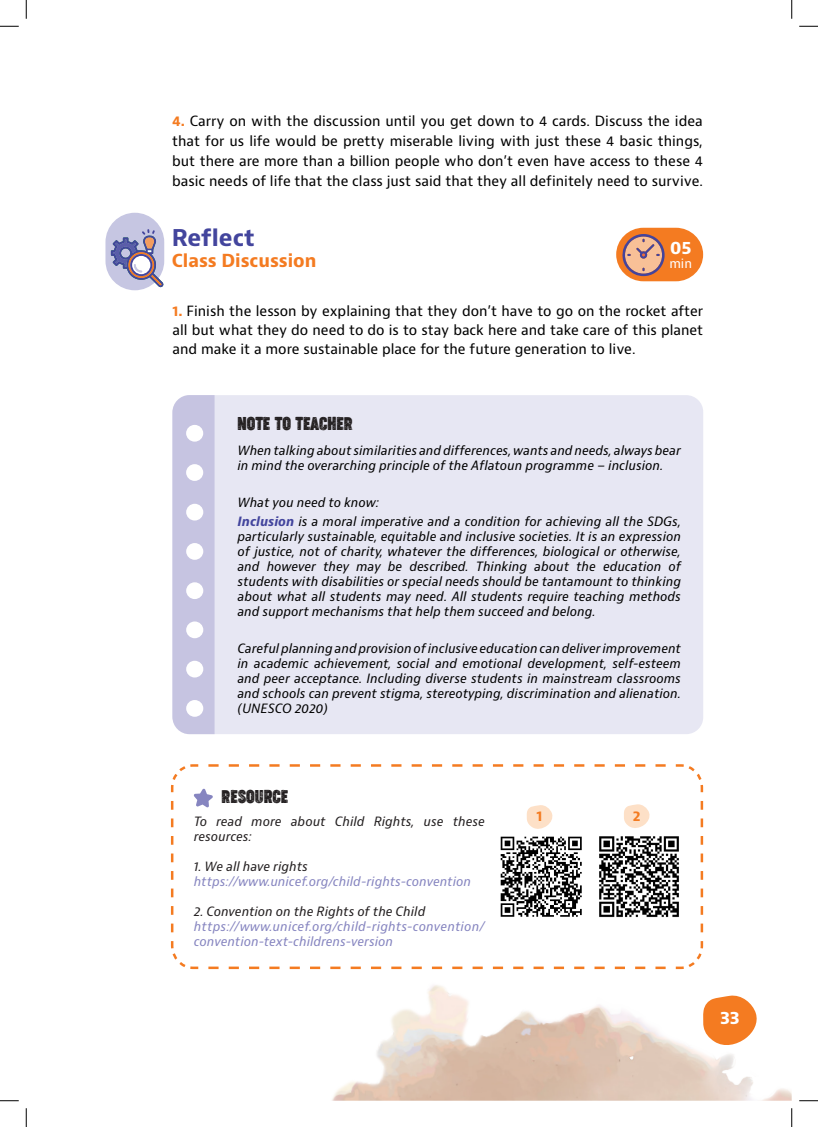
<style>
.page{position:relative;width:818px;height:1127px;background:#fff}
.page>*{position:absolute;margin:0;border:0;box-sizing:border-box;transform-origin:0 0}
.t1{font:700 22.5px "Bernino Sans";color:#43459d}
.Body{font:17.5px "Cocogoose Compressed Trial Letter";color:#231f20}
.t2{font:700 17.5px "Bernino Sans";color:#f47b21}
.t3{font:700 17.5px "Bernino Sans";color:#fff}
.New_body{font:13.75px/20px "Bernino Sans";color:#000;text-align:justify}
.New_body-2{font:700 13.75px "Bernino Sans";color:#f47b21}
.Body-2{font:italic 12.5px/15px "Bernino Sans";color:#000;text-align:justify}
.Notes_Keywords_Tip_B{font:italic 12.5px/15px "Bernino Sans";color:#8685c0}
.Notes_Keywords_Tip_B-2{font:italic 12.5px/15px "Bernino Sans";color:#231f20}
.t4{font:12.5px "Bernino Sans";color:#fff}
.s1{font-weight:700;color:#f47b21}
.s2{font-weight:700;color:#43459d}
</style>
<div class="page">
<div style="left:105px;top:213px;width:59px;height:77px;background:#c6c6e2;border-radius:29px"></div>
<svg style="left:111px;top:229px;width:53px;height:59px"></svg>
<svg style="left:616px;top:228px;width:87px;height:53px;background:#e69561"></svg>
<div style="left:172px;top:395px;width:531px;height:339px;background:#e7e7f3;border-radius:17px"></div>
<svg style="left:172px;top:395px;width:43px;height:339px;background:#c7c5e1"></svg>
<div style="left:186px;top:503px;width:17px;height:17px;background:#fff;border-radius:50%"></div>
<div style="left:186px;top:660px;width:17px;height:17px;background:#fff;border-radius:50%"></div>
<div style="left:186px;top:543px;width:17px;height:16px;background:#fff;border-radius:50%"></div>
<div style="left:186px;top:425px;width:17px;height:16px;background:#fff;border-radius:50%"></div>
<div style="left:186px;top:699px;width:17px;height:17px;background:#fff;border-radius:50%"></div>
<div style="left:186px;top:582px;width:17px;height:17px;background:#fff;border-radius:50%"></div>
<div style="left:186px;top:464px;width:17px;height:17px;background:#fff;border-radius:50%"></div>
<div style="left:186px;top:621px;width:17px;height:17px;background:#fff;border-radius:50%"></div>
<img style="left:332px;top:985px;width:460px;height:115px">
<svg style="left:170px;top:764px;width:534px;height:206px"></svg>
<svg style="left:194px;top:788px;width:19px;height:19px"></svg>
<div style="left:498px;top:833px;width:88px;height:87px;background:#fff"></div>
<img style="left:500px;top:836px;width:82px;height:81px">
<svg style="left:527px;top:804px;width:26px;height:26px"></svg>
<div style="left:595px;top:833px;width:88px;height:86px;background:#fff"></div>
<img style="left:599px;top:836px;width:80px;height:81px">
<svg style="left:624px;top:803px;width:26px;height:26px"></svg>
<svg style="left:0;top:25px;width:19px;height:2px"></svg>
<svg style="left:799px;top:25px;width:19px;height:2px"></svg>
<svg style="left:0;top:1100px;width:19px;height:1px"></svg>
<svg style="left:799px;top:1100px;width:19px;height:1px"></svg>
<svg style="left:25px;top:0;width:2px;height:19px"></svg>
<svg style="left:25px;top:1108px;width:2px;height:18px"></svg>
<svg style="left:791px;top:0;width:1px;height:19px"></svg>
<svg style="left:791px;top:1108px;width:1px;height:18px"></svg>
<p class="New_body" style="left:172px;top:111px;width:532px"><span class="s1">4.</span> Carry on with the discussion until you get down to 4 cards. Discuss the idea that for us life would be pretty miserable living with just these 4 basic things, but there are more than a billion people who don’t even have access to these 4 basic needs of life that the class just said that they all definitely need to survive.</p>
<p class="t1" style="left:172px;top:223px;width:85px">Reflect</p>
<p class="t2" style="left:172px;top:249px;width:146px">Class Discussion</p>
<p class="t3" style="left:670px;top:236px;width:24px">05</p>
<p class="t4" style="left:669px;top:255px;width:24px">min</p>
<p class="New_body" style="left:172px;top:302px;width:532px;line-height:18.8px"><span class="s1">1.</span> Finish the lesson by explaining that they don’t have to go on the rocket after all but what they do need to do is to stay back here and take care of this planet and make it a more sustainable place for the future generation to live.</p>
<p class="Body" style="left:237px;top:411px;width:117px">NOTE TO TEACHER</p>
<p class="Body-2" style="left:237px;top:443px;width:445px">When talking about similarities and differences, wants and needs, always bear in mind the overarching principle of the Aflatoun programme – inclusion.</p>
<p class="Body-2" style="left:237px;top:495px;width:143px">What you need to know:</p>
<p class="Body-2" style="left:237px;top:514px;width:445px"><span class="s2">Inclusion</span> is a moral imperative and a condition for achieving all the SDGs, particularly sustainable, equitable and inclusive societies. It is an expression of justice, not of charity, whatever the differences, biological or otherwise, and however they may be described. Thinking about the education of students with disabilities or special needs should be tantamount to thinking about what all students may need. All students require teaching methods and support mechanisms that help them succeed and belong.</p>
<p class="Body-2" style="left:237px;top:641px;width:445px">Careful planning and provision of inclusive education can deliver improvement in academic achievement, social and emotional development, self-esteem and peer acceptance. Including diverse students in mainstream classrooms and schools can prevent stigma, stereotyping, discrimination and alienation. (UNESCO 2020)</p>
<p class="Body" style="left:222px;top:784px;width:68px">RESOURCE</p>
<p class="Notes_Keywords_Tip_B-2" style="left:194px;top:813px;width:292px">To read more about Child Rights, use these resources:</p>
<p class="Notes_Keywords_Tip_B-2" style="left:194px;top:858px;width:116px">1. We all have rights</p>
<p class="Notes_Keywords_Tip_B" style="left:194px;top:873px;width:279px">https://www.unicef.org/child-rights-convention</p>
<p class="Notes_Keywords_Tip_B-2" style="left:194px;top:903px;width:233px">2. Convention on the Rights of the Child</p>
<p class="Notes_Keywords_Tip_B" style="left:194px;top:918px;width:292px">https://www.unicef.org/child-rights-convention/ convention-text-childrens-version</p>
<p class="New_body-2" style="left:537px;top:807px;width:7px">1</p>
<p class="New_body-2" style="left:633px;top:806px;width:9px">2</p>
<h2 class="t3" style="left:720px;top:1006px;width:21px">33</h2>
</div>
